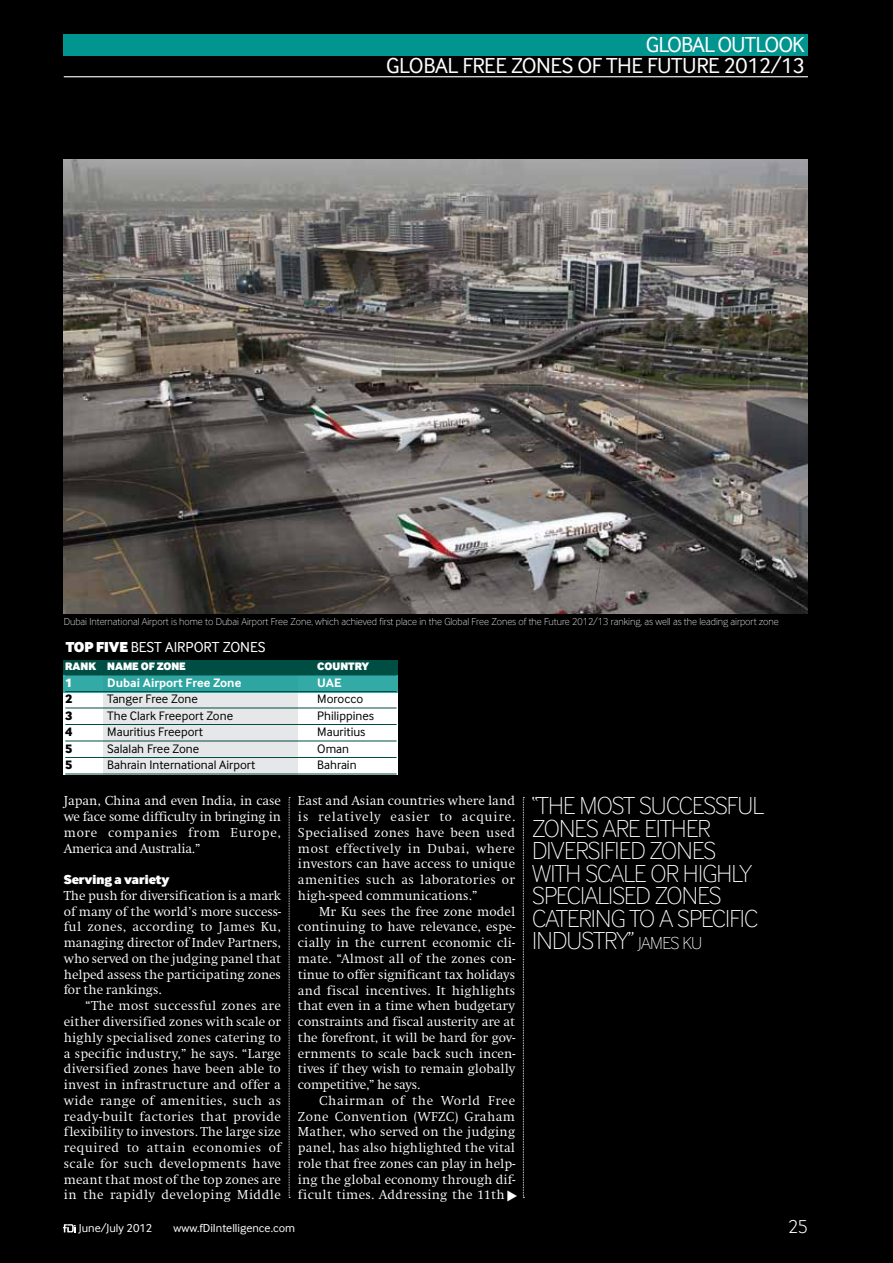
<style>
.page{position:relative;width:893px;height:1263px;background:#000}
.page>*{position:absolute;margin:0;border:0;box-sizing:border-box;transform-origin:0 0}
.t1{font:100 25.5px/22.5px "Inter Face Corp";letter-spacing:-.03em;color:#fff}
.t2{font:22.5px/21px "Inter Face Corp";letter-spacing:-.02em;color:#fff;text-align:right}
.t3{font:300 19.5px "Inter Face Corp";color:#fff}
.t4{font:15px "Inter Face Corp";color:#fff}
.t5{font:300 13.5px/15.8px "Swift EF";letter-spacing:.005em;color:#fff;text-align:justify}
.t6{font:900 13.5px "Inter Face Corp";color:#fff}
.t7{font:12.75px "Inter Face Corp";color:#000}
.t8{font:700 12.75px "Inter Face Corp";color:#fff}
.t9{font:12.75px "Inter Face Corp X Bold";color:#000}
.t10{font:12.75px "Inter Face Corp X Bold";color:#fff}
.t11{font:12px "Inter Face Corp";color:#fff}
.t12{font:900 11.25px "Inter Face Corp";color:#fff}
.t13{font:100 10.5px "Inter Face Corp";color:#fff}
.s1{font-weight:900}
.s2{font-family:"Inter Face Corp"}
.s3{font-size:18px}
</style>
<div class="page">
<div style="left:64px;top:34px;width:744px;height:22px;background:#00958f"></div>
<hr style="left:64px;top:76px;width:744px;height:1px;background:#fff">
<svg style="left:63px;top:1224px;width:13px;height:8px"></svg>
<img style="left:64px;top:160px;width:744px;height:453px">
<div style="left:64px;top:660px;width:334px;height:115px;background:#fff"></div>
<div style="left:104px;top:673px;width:194px;height:102px;background:#e6e7e8"></div>
<div style="left:64px;top:672px;width:334px;height:21px;background:#2ea5a0"></div>
<div style="left:64px;top:660px;width:334px;height:15px;background:#004d43"></div>
<hr style="left:65px;top:675px;width:332px;height:1px;background:#004d43">
<hr style="left:65px;top:691px;width:332px;height:1px;background:#004d43">
<hr style="left:65px;top:708px;width:332px;height:1px;background:#004d43">
<hr style="left:65px;top:724px;width:332px;height:1px;background:#004d43">
<hr style="left:65px;top:741px;width:332px;height:1px;background:#004d43">
<hr style="left:65px;top:757px;width:332px;height:1px;background:#004d43">
<hr style="left:65px;top:774px;width:332px;height:1px;background:#004d43">
<svg style="left:289px;top:797px;width:1px;height:401px"></svg>
<svg style="left:523px;top:797px;width:1px;height:401px"></svg>
<h2 class="t2" style="left:386px;top:34px;width:420px">GLOBALOutlook<br>GLOBAL FREE ZONES OF THE FUTU RE 2012/13</h2>
<p class="t13" style="left:64px;top:615px;width:717px">Dubai I nternational Airport is home to Dubai Airport Free Zone, which achieved first place in the Global Free Zones of the Future 2012/13 ranking, as well as the leading airport zone</p>
<p class="t4" style="left:66px;top:638px;width:167px"><span class="s1">TOP FIVE</span> best Air port zones</p>
<p class="t12" style="left:65px;top:659px;width:41px">RANK NA</p>
<p class="t12" style="left:123px;top:659px;width:64px">ME OF ZONE</p>
<p class="t12" style="left:317px;top:659px;width:54px">COUNTRY</p>
<p class="t10" style="left:65px;top:675px;width:9px">1</p>
<p class="t8" style="left:107px;top:675px;width:136px">Dubai Airport Free Zone</p>
<p class="t8" style="left:317px;top:675px;width:7px">UAE</p>
<p class="t9" style="left:65px;top:691px;width:29px">2 <span class="s2">T</span></p>
<p class="t7" style="left:113px;top:692px;width:87px">anger Free Zone</p>
<p class="t7" style="left:317px;top:692px;width:47px">Morocco</p>
<p class="t9" style="left:65px;top:708px;width:29px">3 <span class="s2">T</span></p>
<p class="t7" style="left:114px;top:708px;width:121px">he Clark Freeport Zone</p>
<p class="t7" style="left:317px;top:708px;width:58px">Philippines</p>
<p class="t9" style="left:65px;top:724px;width:9px">4</p>
<p class="t7" style="left:107px;top:725px;width:97px">Mauritius Freeport</p>
<p class="t7" style="left:317px;top:725px;width:50px">Mauritius</p>
<p class="t9" style="left:65px;top:741px;width:9px">5</p>
<p class="t7" style="left:107px;top:741px;width:94px">Salalah Free Zone</p>
<p class="t7" style="left:317px;top:741px;width:33px">Oman</p>
<p class="t9" style="left:65px;top:757px;width:9px">5</p>
<p class="t7" style="left:107px;top:758px;width:149px">Bahrain I nternational Airport</p>
<p class="t7" style="left:317px;top:758px;width:41px">Bahrain</p>
<p class="t5" style="left:64px;top:793px;width:219px">Japan, China and even India, in case we face some difficulty in bringing in more companies from Europe, America and Australia.”</p>
<p class="t6" style="left:64px;top:871px;width:107px">SERVING A VARIETY</p>
<p class="t5" style="left:64px;top:888px;width:219px">The push for diversification is a mark of many of the world’s more success&shy;ful zones, according to James Ku, managing director of Indev Partners, who served on the judging panel that helped assess the participating zones for the rankings.</p>
<p class="t5" style="left:64px;top:998px;width:219px;text-indent:21px">“The most successful zones are either diversified zones with scale or highly specialised zones catering to a specific industry,” he says. “Large diversified zones have been able to invest in infrastructure and offer a wide range of amenities, such as ready-built factories that provide flexibility to investors. The large size required to attain economies of scale for such developments have meant that most of the top zones are in the rapidly developing Middle</p>
<p class="t5" style="left:298px;top:793px;width:219px">East and Asian countries where land is relatively easier to acquire.<br>Specialised zones have been used most effectively in Dubai, where investors can have access to unique amenities such as laboratories or high-speed communications.”</p>
<p class="t5" style="left:298px;top:904px;width:219px;text-indent:21px">Mr Ku sees the free zone model continuing to have relevance, espe&shy;cially in the current economic cli&shy;mate. “Almost all of the zones con&shy;tinue to offer significant tax holidays and fiscal incentives. It highlights that even in a time when budgetary constraints and fiscal austerity are at the forefront, it will be hard for gov&shy;ernments to scale back such incen&shy;tives if they wish to remain globally competitive,” he says.</p>
<p class="t5" style="left:298px;top:1093px;width:219px;text-indent:21px">Chairman of the World Free Zone Convention (WFZC) Graham Mather, who served on the judging panel, has also highlighted the vital role that free zones can play in help&shy;ing the global economy through dif&shy;ficult times. Addressing the 11th</p>
<h1 class="t1" style="left:532px;top:794px;width:233px">“The most successful zones are either diversified zones with scale or highly specialised zones catering to a specific industry” <span class="s3">James Ku</span></h1>
<p class="t11" style="left:79px;top:1222px;width:75px">June/July 2012</p>
<p class="t11" style="left:174px;top:1222px;width:123px">www.fDiI ntelligence.com</p>
<h3 class="t3" style="left:788px;top:1215px;width:21px">25</h3>
</div>
